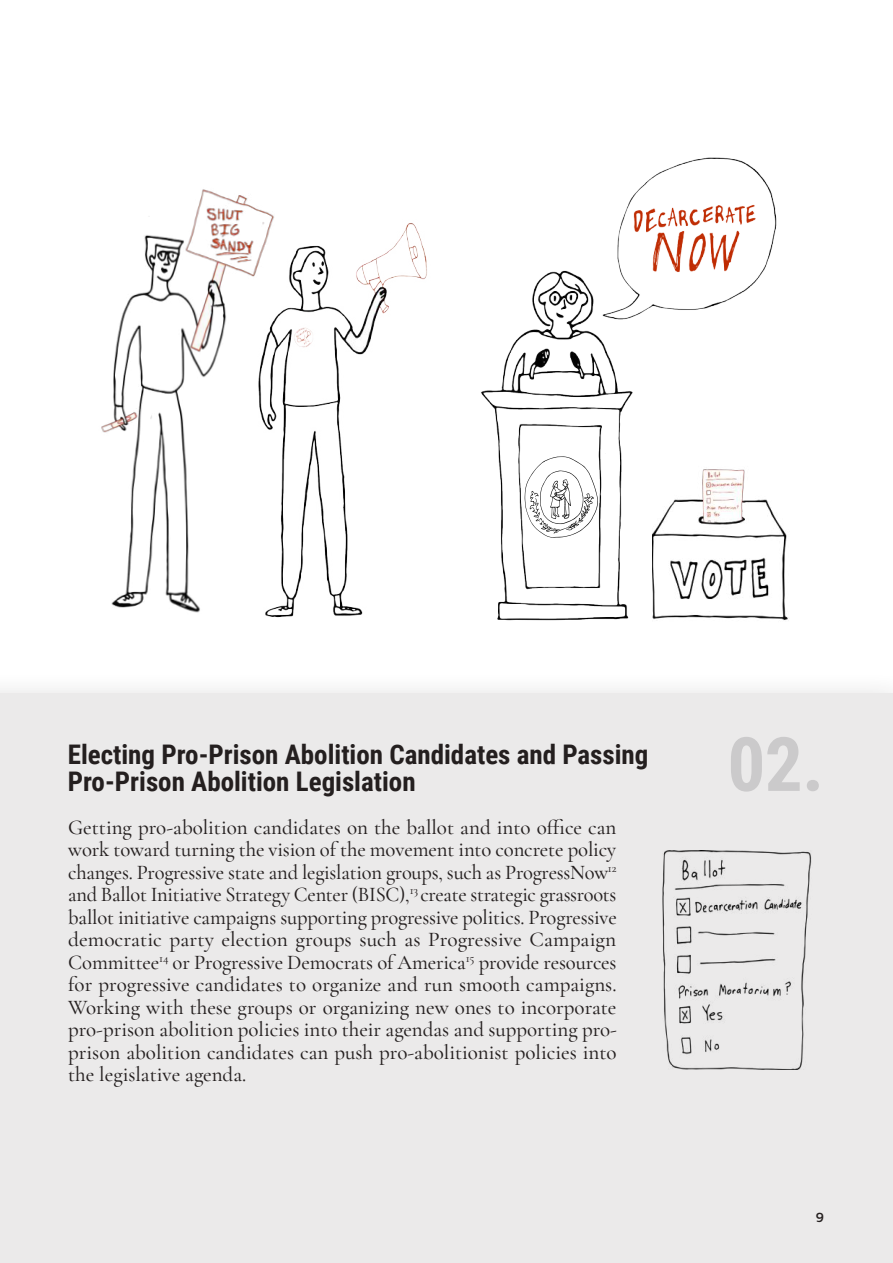
<style>
.page{position:relative;width:893px;height:1263px;background:#fff}
.page>*{position:absolute;margin:0;border:0;box-sizing:border-box;transform-origin:0 0}
.t1{font:700 75px "Roboto Condensed";color:#cbcacb}
.t2{font:700 27px/27px "Roboto Condensed";color:#241f1f}
.t3{font:500 21px/22.5px "Cormorant Garamond";color:#241f1f;text-align:justify}
.t4{font:600 13.5px "Kyrial Sans Pro";color:#241f1f}
</style>
<div class="page">
<div style="left:0;top:670px;width:893px;height:593px;background:#fbfbfb"></div>
<div style="left:0;top:693px;width:893px;height:570px;background:#ebeaea"></div>
<img style="left:662px;top:851px;width:150px;height:219px">
<img style="left:320px;top:223px;width:107px;height:393px">
<img style="left:481px;top:157px;width:296px;height:464px">
<img style="left:653px;top:404px;width:136px;height:217px">
<img style="left:101px;top:189px;width:219px;height:429px">
<svg style="left:525px;top:456px;width:73px;height:82px"></svg>
<p class="t2" style="left:68px;top:740px;width:582px">Electing Pro-Prison Abolition Candidates and Passing<br>Pro-Prison Abolition Legislation</p>
<p class="t3" style="left:68px;top:815px;width:550px">Getting pro-abolition candidates on the ballot and into office can work toward turning the vision of the movement into concrete policy changes. Progressive state and legislation groups, such as ProgressNow<sup>12 </sup>and Ballot Initiative Strategy Center (BISC),<sup>13</sup> create strategic grassroots ballot initiative campaigns supporting progressive politics. Progressive democratic party election groups such as Progressive Campaign Committee<sup>14</sup> or Progressive Democrats of America<sup>15</sup> provide resources for progressive candidates to organize and run smooth campaigns.<br>Working with these groups or organizing new ones to incorporate pro-prison abolition policies into their agendas and supporting pro&shy;prison abolition candidates can push pro-abolitionist policies into the legislative agenda.</p>
<h1 class="t1" style="left:727px;top:712px;width:98px">02.</h1>
<p class="t4" style="left:816px;top:1208px;width:10px">9</p>
</div>
